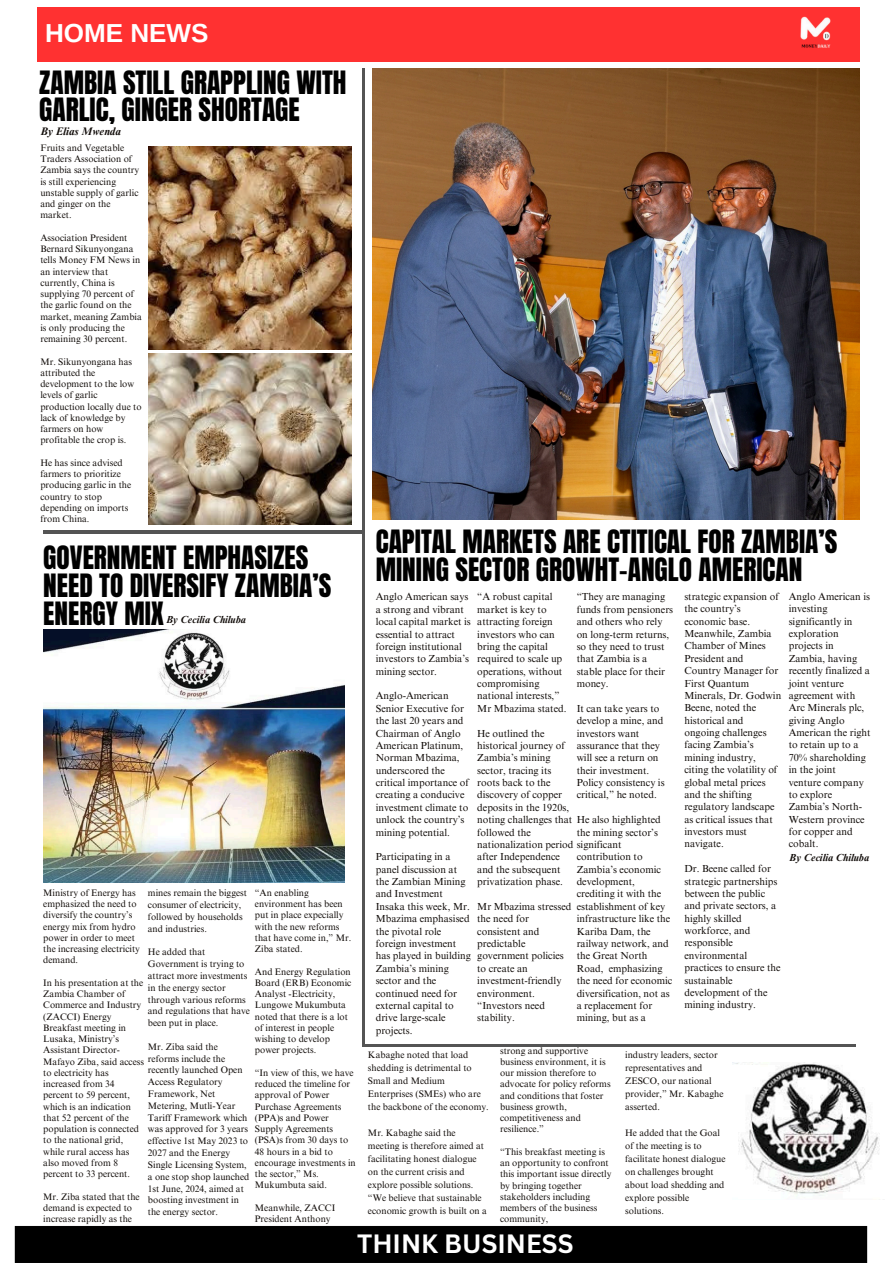
<style>
.page{position:relative;width:893px;height:1263px;background:#fff}
.page>*{position:absolute;margin:0;border:0;box-sizing:border-box;transform-origin:0 0}
.t1{font:27.3px/27.6px "Anton";color:#000}
.t2{font:700 26.03px "Arimo";color:#fff}
.t3{font:700 25.72px "Canva Sans";color:#fff}
.t4{font:italic 700 10.95px "Times NRMT Pro";color:#130e0b}
.t5{font:10.2px/12.4px "Times NRMT Pro";color:#130e0b}
.t6{font:italic 700 10.2px "Times NRMT Pro";color:#130e0b}
.t7{font:9.45px/11.2px "Times NRMT Pro";color:#130e0b}
</style>
<div class="page">
<div style="left:37px;top:8px;width:822px;height:54px;background:#ff3131"></div>
<img style="left:800px;top:16px;width:31px;height:32px">
<div style="left:14px;top:1226px;width:854px;height:37px;background:#000"></div>
<img style="left:149px;top:146px;width:202px;height:203px">
<img style="left:149px;top:353px;width:202px;height:171px">
<img style="left:373px;top:68px;width:486px;height:452px">
<img style="left:43px;top:629px;width:302px;height:253px">
<img style="left:732px;top:1062px;width:148px;height:134px">
<hr style="left:43px;top:530px;width:319px;height:3px;background:#545454">
<hr style="left:362px;top:68px;width:3px;height:978px;background:#545454">
<hr style="left:363px;top:1044px;width:492px;height:2px;background:#545454">
<h2 class="t2" style="left:45px;top:18px;width:165px">HOME NEWS</h2>
<p class="t1" style="left:39px;top:69px;width:309px">ZAMBIA STILL GRAPPLING WITH<br>GARLIC, GINGER SHORTAGE</p>
<h4 class="t4" style="left:40px;top:127px;width:82px">By Elias Mwenda</h4>
<h2 class="t7" style="left:40px;top:143px;width:100px">Fruits and Vegetable<br>Traders Association of<br>Zambia says the country is still experiencing</h2>
<h3 class="t7" style="left:40px;top:188px;width:100px">unstable supply of garlic and ginger on the market.</h3>
<h4 class="t7" style="left:40px;top:233px;width:103px">Association President<br>Bernard Sikunyongana tells Money FM News in an interview that currently, China is supplying 70 percent of the garlic found on the market, meaning Zambia is only producing the remaining 30 percent.</h4>
<h4 class="t7" style="left:40px;top:357px;width:103px">Mr. Sikunyongana has attributed the development to the low levels of garlic production locally due to lack of knowledge by farmers on how profitable the crop is.</h4>
<h4 class="t7" style="left:40px;top:458px;width:92px">He has since advised farmers to prioritize producing garlic in the country to stop depending on imports from China.</h4>
<p class="t1" style="left:43px;top:545px;width:289px">GOVERNMENT EMPHASIZES<br>NEED TO DIVERSIFY ZAMBIA’S<br>ENERGY MIX</p>
<p class="t6" style="left:166px;top:616px;width:81px">By Cecilia Chiluba</p>
<p class="t7" style="left:43px;top:888px;width:98px">Ministry of Energy has emphasized the need to diversify the country’s energy mix from hydro power in order to meet the increasing electricity demand.</p>
<p class="t7" style="left:43px;top:978px;width:102px">In his presentation at the<br>Zambia Chamber of<br>Commerce and Industry (ZACCI) Energy<br>Breakfast meeting in<br>Lusaka, Ministry’s<br>Assistant Director-<br>Mafayo Ziba, said access to electricity has increased from 34 percent to 59 percent, which is an indication that 52 percent of the population is connected to the national grid, while rural access has also moved from 8 percent to 33 percent.</p>
<p class="t7" style="left:43px;top:1192px;width:98px">Mr. Ziba stated that the demand is expected to increase rapidly as the</p>
<p class="t7" style="left:255px;top:888px;width:98px">“An enabling environment has been put in place expecially with the new reforms that have come in,” Mr.<br>Ziba stated.</p>
<p class="t7" style="left:255px;top:967px;width:98px">And Energy Regulation<br>Board (ERB) Economic<br>Analyst -Electricity,<br>Lungowe Mukumbuta noted that there is a lot of interest in people wishing to develop power projects.</p>
<p class="t7" style="left:255px;top:1068px;width:102px">“In view of this, we have reduced the timeline for approval of Power<br>Purchase Agreements (PPA)s and Power<br>Supply Agreements (PSA)s from 30 days to<br>48 hours in a bid to encourage investments in the sector,” Ms.<br>Mukumbuta said.</p>
<p class="t7" style="left:255px;top:1203px;width:82px">Meanwhile, ZACCI<br>President Anthony</p>
<p class="t7" style="left:148px;top:888px;width:101px;line-height:11.9px">mines remain the biggest consumer of electricity, followed by households and industries.</p>
<p class="t7" style="left:148px;top:947px;width:103px;line-height:11.9px">He added that<br>Government is trying to attract more investments in the energy sector through various reforms and regulations that have been put in place.</p>
<p class="t7" style="left:148px;top:1042px;width:103px;line-height:11.9px">Mr. Ziba said the reforms include the recently launched Open<br>Access Regulatory<br>Framework, Net<br>Metering, Mutli-Year<br>Tariff Framework which was approved for 3 years effective 1st May 2023 to<br>2027 and the Energy<br>Single Licensing System, a one stop shop launched<br>1st June, 2024, aimed at boosting investment in the energy sector.</p>
<h4 class="t1" style="left:376px;top:528px;width:463px">CAPITAL MARKETS ARE CTITICAL FOR ZAMBIA’S<br>MINING SECTOR GROWHT-ANGLO AMERICAN</h4>
<h4 class="t5" style="left:376px;top:592px;width:97px">Anglo American says a strong and vibrant local capital market is essential to attract foreign institutional investors to Zambia’s mining sector.</h4>
<h4 class="t5" style="left:376px;top:691px;width:95px">Anglo-American<br>Senior Executive for the last 20 years and<br>Chairman of Anglo<br>American Platinum,<br>Norman Mbazima, underscored the critical importance of creating a conducive investment climate to unlock the country’s mining potential.</h4>
<h4 class="t5" style="left:376px;top:852px;width:97px">Participating in a panel discussion at the Zambian Mining and Investment<br>Insaka this week, Mr.<br>Mbazima emphasised the pivotal role foreign investment has played in building<br>Zambia’s mining sector and the continued need for external capital to drive large-scale projects.</h4>
<h4 class="t5" style="left:477px;top:592px;width:91px">“A robust capital market is key to attracting foreign investors who can bring the capital required to scale up operations, without compromising national interests,”<br>Mr Mbazima stated.</h4>
<h4 class="t5" style="left:477px;top:728px;width:185px">He outlined the<br>historical journey of<br>Zambia’s mining<br>sector, tracing its<br>roots back to the<br>discovery of copper<br>deposits in the 1920s,<br>noting challenges that He also highlighted followed the<br>nationalization period significant<br>after Independence<br>and the subsequent<br>privatization phase.</h4>
<p class="t5" style="left:477px;top:901px;width:96px">Mr Mbazima stressed the need for consistent and predictable government policies to create an investment-friendly environment. “Investors need stability.</p>
<h3 class="t5" style="left:576px;top:592px;width:98px">“They are managing funds from pensioners and others who rely on long-term returns, so they need to trust that Zambia is a stable place for their money.</h3>
<p class="t5" style="left:576px;top:703px;width:89px">It can take years to develop a mine, and investors want assurance that they will see a return on their investment.<br>Policy consistency is critical,” he noted.</p>
<p class="t5" style="left:576px;top:827px;width:83px">the mining sector’s</p>
<p class="t5" style="left:576px;top:852px;width:97px">contribution to<br>Zambia’s economic development, crediting it with the establishment of key infrastructure like the<br>Kariba Dam, the railway network, and the Great North<br>Road, emphasizing the need for economic diversification, not as a replacement for mining, but as a</p>
<p class="t5" style="left:684px;top:591px;width:98px">strategic expansion of the country’s economic base.<br>Meanwhile, Zambia<br>Chamber of Mines<br>President and<br>Country Manager for<br>First Quantum<br>Minerals, Dr. Godwin<br>Beene, noted the historical and ongoing challenges facing Zambia’s mining industry, citing the volatility of global metal prices and the shifting regulatory landscape as critical issues that investors must navigate.</p>
<p class="t5" style="left:684px;top:864px;width:98px">Dr. Beene called for strategic partnerships between the public and private sectors, a highly skilled workforce, and responsible environmental practices to ensure the sustainable development of the mining industry.</p>
<p class="t5" style="left:788px;top:591px;width:83px">Anglo American is investing significantly in exploration projects in<br>Zambia, having recently finalized a joint venture agreement with<br>Arc Minerals plc, giving Anglo<br>American the right to retain up to a<br>70% shareholding in the joint venture company to explore<br>Zambia’s North-<br>Western province for copper and cobalt.</p>
<h4 class="t6" style="left:789px;top:854px;width:81px">By Cecilia Chiluba</h4>
<p class="t7" style="left:368px;top:1050px;width:122px;line-height:12.9px">Kabaghe noted that load shedding is detrimental to<br>Small and Medium<br>Enterprises (SMEs) who are the backbone of the economy.</p>
<p class="t7" style="left:368px;top:1127px;width:117px;line-height:12.9px">Mr. Kabaghe said the meeting is therefore aimed at facilitating honest dialogue on the current crisis and explore possible solutions.</p>
<p class="t7" style="left:368px;top:1192px;width:120px;line-height:12.9px">“We believe that sustainable economic growth is built on a</p>
<p class="t7" style="left:500px;top:1046px;width:112px">strong and supportive business environment, it is our mission therefore to advocate for policy reforms and conditions that foster business growth, competitiveness and resilience.”</p>
<p class="t7" style="left:500px;top:1147px;width:113px">“This breakfast meeting is an opportunity to confront this important issue directly by bringing together stakeholders including members of the business community,</p>
<p class="t7" style="left:625px;top:1050px;width:100px;line-height:12.9px">industry leaders, sector representatives and<br>ZESCO, our national provider,” Mr. Kabaghe asserted.</p>
<h1 class="t7" style="left:625px;top:1127px;width:102px;line-height:12.9px">He added that the Goal of the meeting is to facilitate honest dialogue on challenges brought about load shedding and explore possible solutions.</h1>
<h4 class="t3" style="left:357px;top:1225px;width:218px">THINK BUSINESS</h4>
</div>
